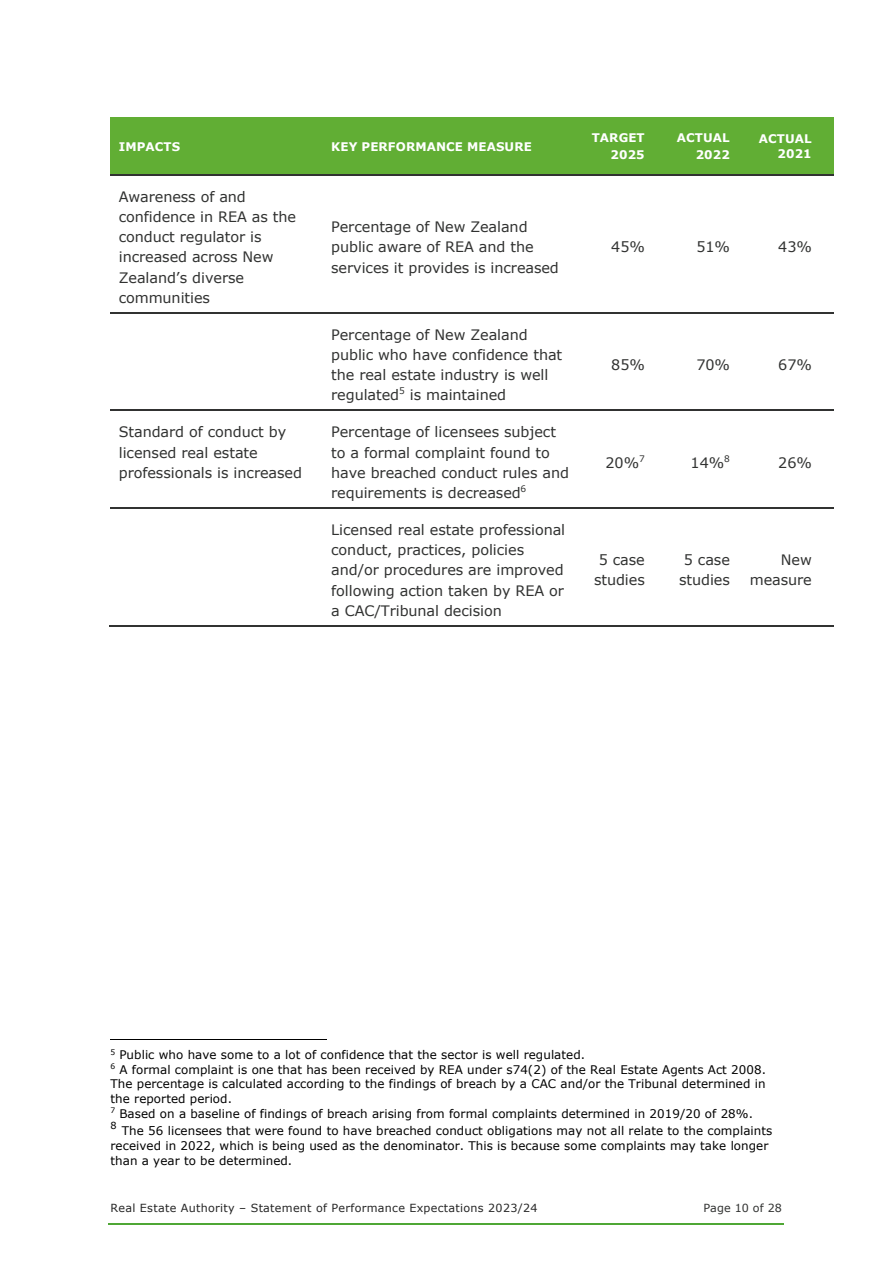
<style>
.page{position:relative;width:893px;height:1263px;background:#fff}
.page>*{position:absolute;margin:0;border:0;box-sizing:border-box;transform-origin:0 0}
.t1{font:14.4px/20.2px "Verdana";letter-spacing:-.005em;color:#313231}
.t2{font:11.85px/14.5px "Verdana";letter-spacing:.005em;color:#000}
.t3{font:700 11.85px/16.5px "Verdana";letter-spacing:.005em;color:#fff;text-align:right}
.t4{font:11.1px "Verdana";letter-spacing:.025em;color:#262626}
.t5{font:11.1px "Verdana";letter-spacing:.005em;color:#313231}
.t6{font:9.75px "Verdana";color:#000}
</style>
<div class="page">
<hr style="left:108px;top:1223px;width:676px;height:1px;background:#4fa735">
<div style="left:111px;top:117px;width:212px;height:57px;background:#61ae34"></div>
<div style="left:323px;top:117px;width:255px;height:57px;background:#61ae34"></div>
<div style="left:578px;top:117px;width:75px;height:57px;background:#61ae34"></div>
<div style="left:653px;top:117px;width:85px;height:57px;background:#61ae34"></div>
<div style="left:738px;top:117px;width:95px;height:57px;background:#61ae34"></div>
<hr style="left:111px;top:174px;width:212px;height:1px;background:#313231">
<hr style="left:324px;top:174px;width:254px;height:1px;background:#313231">
<hr style="left:579px;top:174px;width:74px;height:1px;background:#313231">
<hr style="left:654px;top:174px;width:84px;height:1px;background:#313231">
<hr style="left:739px;top:174px;width:94px;height:1px;background:#313231">
<hr style="left:111px;top:312px;width:212px;height:1px;background:#313231">
<hr style="left:324px;top:312px;width:254px;height:1px;background:#313231">
<hr style="left:579px;top:312px;width:74px;height:1px;background:#313231">
<hr style="left:654px;top:312px;width:84px;height:1px;background:#313231">
<hr style="left:739px;top:312px;width:94px;height:1px;background:#313231">
<hr style="left:111px;top:410px;width:212px;height:1px;background:#313231">
<hr style="left:324px;top:410px;width:254px;height:1px;background:#313231">
<hr style="left:579px;top:410px;width:74px;height:1px;background:#313231">
<hr style="left:654px;top:410px;width:84px;height:1px;background:#313231">
<hr style="left:739px;top:410px;width:94px;height:1px;background:#313231">
<hr style="left:111px;top:507px;width:212px;height:1px;background:#313231">
<hr style="left:324px;top:507px;width:254px;height:1px;background:#313231">
<hr style="left:579px;top:507px;width:74px;height:1px;background:#313231">
<hr style="left:654px;top:507px;width:84px;height:1px;background:#313231">
<hr style="left:739px;top:507px;width:94px;height:1px;background:#313231">
<hr style="left:109px;top:625px;width:214px;height:1px;background:#313231">
<hr style="left:323px;top:625px;width:255px;height:1px;background:#313231">
<hr style="left:578px;top:625px;width:75px;height:1px;background:#313231">
<hr style="left:653px;top:625px;width:85px;height:1px;background:#313231">
<hr style="left:738px;top:625px;width:95px;height:1px;background:#313231">
<hr style="left:111px;top:1039px;width:216px;height:1px;background:#000">
<p class="t3" style="left:119px;top:138px;width:63px">IMPACTS</p>
<p class="t3" style="left:331px;top:138px;width:202px">KEY PERFORMANCE MEASURE</p>
<p class="t3" style="left:592px;top:129px;width:54px">TARGET<br>2025</p>
<p class="t3" style="left:677px;top:129px;width:54px">ACTUAL<br>2022</p>
<p class="t3" style="left:759px;top:132px;width:54px;line-height:14.4px">ACTUAL<br>2021</p>
<p class="t1" style="left:119px;top:186px;width:179px">Awareness of and confidence in REA as the conduct regulator is increased across New<br>Zealand’s diverse communities</p>
<p class="t1" style="left:331px;top:217px;width:229px">Percentage of New Zealand public aware of REA and the services it provides is increased</p>
<p class="t1" style="left:611px;top:237px;width:35px">45%</p>
<p class="t1" style="left:696px;top:237px;width:35px">51%</p>
<p class="t1" style="left:778px;top:237px;width:35px">43%</p>
<p class="t1" style="left:331px;top:324px;width:233px">Percentage of New Zealand public who have confidence that the real estate industry is well regulated<sup>5</sup> is maintained</p>
<p class="t1" style="left:119px;top:421px;width:185px">Standard of conduct by licensed real estate professionals is increased</p>
<p class="t1" style="left:331px;top:422px;width:239px">Percentage of licensees subject to a formal complaint found to have breached conduct rules and requirements is decreased<sup>6</sup></p>
<p class="t1" style="left:331px;top:519px;width:235px">Licensed real estate professional conduct, practices, policies and/or procedures are improved following action taken by REA or a CAC/Tribunal decision</p>
<p class="t1" style="left:611px;top:355px;width:35px">85%</p>
<p class="t1" style="left:696px;top:355px;width:35px">70%</p>
<p class="t1" style="left:778px;top:355px;width:35px">67%</p>
<p class="t1" style="left:606px;top:452px;width:41px">20%<sup>7</sup></p>
<p class="t1" style="left:691px;top:452px;width:41px">14%<sup>8</sup></p>
<p class="t1" style="left:778px;top:452px;width:35px">26%</p>
<p class="t1" style="left:594px;top:550px;width:52px;text-align:center">5 case studies</p>
<p class="t1" style="left:679px;top:550px;width:52px;text-align:center">5 case studies</p>
<p class="t1" style="left:750px;top:550px;width:64px;text-align:right">New measure</p>
<p class="t2" style="left:111px;top:1047px;width:657px"><sup>5</sup> Public who have some to a lot of confidence that the sector is well regulated.<br><sup>6</sup> A formal complaint is one that has been received by REA under s74(2) of the Real Estate Agents Act 2008.<br>The percentage is calculated according to the findings of breach by a CAC and/or the Tribunal determined in the reported period.<br><sup>7</sup> Based on a baseline of findings of breach arising from formal complaints determined in 2019/20 of 28%.</p>
<p class="t6" style="left:111px;top:1119px;width:8px">8</p>
<p class="t2" style="left:111px;top:1123px;width:663px;line-height:15px;text-indent:11px">The 56 licensees that were found to have breached conduct obligations may not all relate to the complaints received in 2022, which is being used as the denominator. This is because some complaints may take longer than a year to be determined.</p>
<p class="t4" style="left:111px;top:1200px;width:429px">Real Estate Authority – Statement of Performance Expectations 2023/24</p>
<p class="t5" style="left:703px;top:1200px;width:80px">Page 10 of 28</p>
</div>
